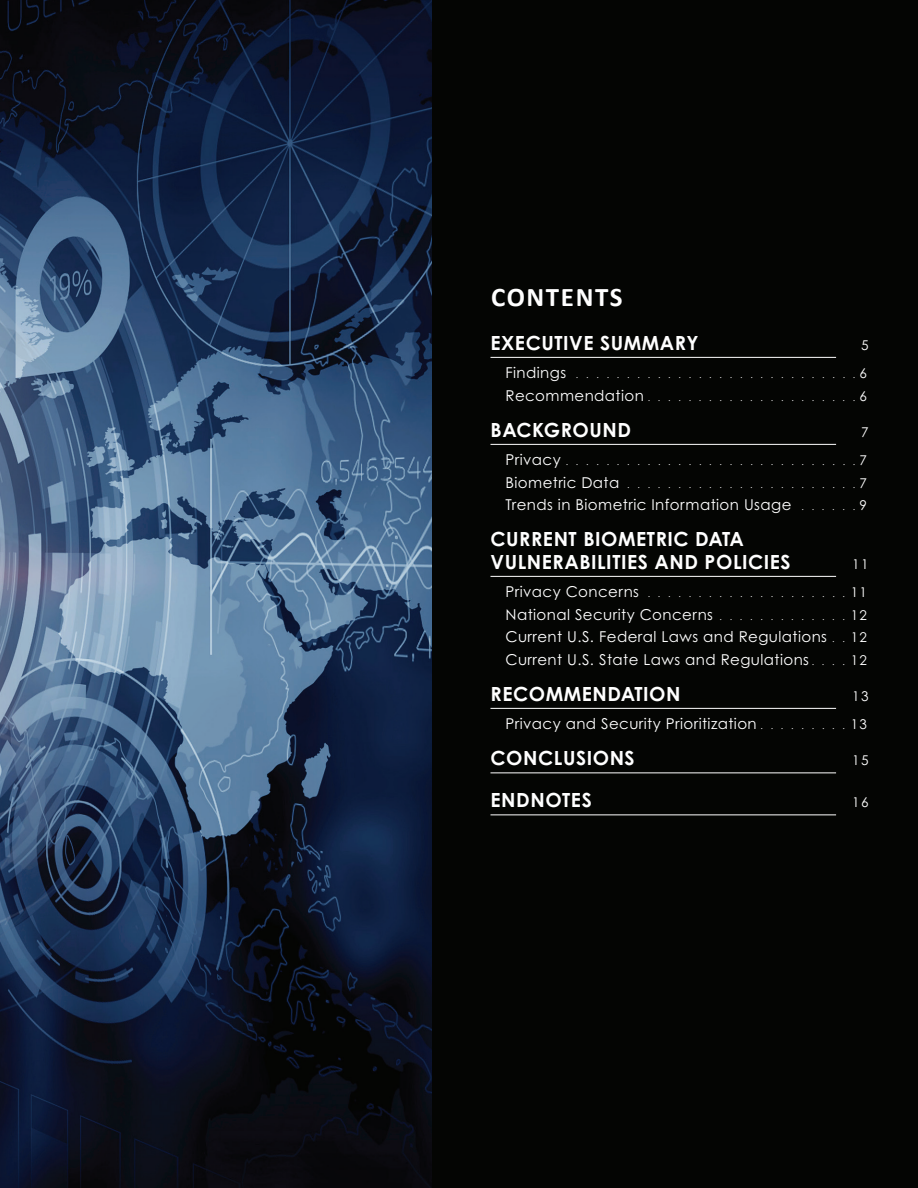
<style>
.page{position:relative;width:918px;height:1188px;background:#fff}
.page>*{position:absolute;margin:0;border:0;box-sizing:border-box;transform-origin:0 0}
.t1{font:700 27px "Calibri";letter-spacing:.06em;color:#fff}
.t2{font:700 19.5px/22.5px "Century Gothic Pro";letter-spacing:.03em;color:#fff}
.t3{font:15px/22.5px "Century Gothic Pro";letter-spacing:.03em;color:#fff;text-align:justify}
.t4{font:13.5px "Century Gothic Pro";letter-spacing:.105em;color:#fff}
.t5{font:9px "Century Gothic Pro";color:#fff}
.s1{font-size:15px}
.s2{font-size:13.5px}
.s3{font-size:9px}
</style>
<div class="page">
<div style="left:432px;top:0;width:486px;height:1188px;background:#040503"></div>
<img style="left:0;top:0;width:432px;height:1188px">
<hr style="left:490px;top:357px;width:346px;height:1px;background:#fff">
<hr style="left:490px;top:444px;width:346px;height:1px;background:#fff">
<hr style="left:490px;top:576px;width:346px;height:1px;background:#fff">
<hr style="left:490px;top:708px;width:346px;height:1px;background:#fff">
<hr style="left:490px;top:772px;width:346px;height:1px;background:#fff">
<hr style="left:490px;top:814px;width:346px;height:1px;background:#fff">
<h1 class="t1" style="left:491px;top:278px;width:133px">CONTENTS</h1>
<h2 class="t2" style="left:490px;top:331px;width:210px">EXECUTIVE SUMMARY</h2>
<p class="t4" style="left:861px;top:336px;width:9px">5</p>
<p class="t5" style="left:506px;top:369px;width:363px"><span class="s1">Findings</span> . . . . . . . . . . . . . . . . . . . . . . . . . . . . <span class="s2">6</span></p>
<p class="t5" style="left:506px;top:392px;width:363px"><span class="s1">Recommendation</span> . . . . . . . . . . . . . . . . . . . . . <span class="s2">6</span></p>
<h2 class="t2" style="left:490px;top:418px;width:142px">BACKGROUND</h2>
<p class="t4" style="left:861px;top:423px;width:9px">7</p>
<p class="t5" style="left:506px;top:456px;width:363px"><span class="s1">Privacy</span> . . . . . . . . . . . . . . . . . . . . . . . . . . . . . <span class="s2">7</span></p>
<p class="t5" style="left:506px;top:479px;width:363px"><span class="s1">Biometric Data</span> . . . . . . . . . . . . . . . . . . . . . . . <span class="s2">7</span></p>
<p class="t3" style="left:506px;top:493px;width:363px">Trends in Biometric Information Usage <span class="s3">. . . . . .</span> <span class="s2">9</span></p>
<h2 class="t2" style="left:490px;top:527px;width:302px">CURRENT BIOMETRIC DATA<br>VULNERABILITIES AND POLICIES</h2>
<p class="t4" style="left:852px;top:555px;width:18px">11</p>
<p class="t5" style="left:505px;top:588px;width:363px"><span class="s1">Privacy Concerns</span> . . . . . . . . . . . . . . . . . . . . <span class="s2">11</span></p>
<p class="t3" style="left:505px;top:603px;width:363px">National Security Concerns <span class="s3">. . . . . . . . . . . . .</span> <span class="s2">12<br></span>Current U.S. Federal Laws and Regulations <span class="s3">. .</span> <span class="s2">12<br></span>Current U.S. State Laws and Regulations <span class="s3">. . . .</span> <span class="s2">12</span></p>
<h2 class="t2" style="left:490px;top:682px;width:192px">RECOMMENDATION</h2>
<p class="t4" style="left:852px;top:687px;width:18px">13</p>
<p class="t3" style="left:505px;top:712px;width:363px">Privacy and Security Prioritization <span class="s3">. . . . . . . . .</span> <span class="s2">13</span></p>
<h2 class="t2" style="left:490px;top:746px;width:146px">CONCLUSIONS</h2>
<p class="t4" style="left:852px;top:752px;width:18px">15</p>
<h2 class="t2" style="left:490px;top:788px;width:103px">ENDNOTES</h2>
<p class="t4" style="left:852px;top:794px;width:18px">16</p>
</div>
